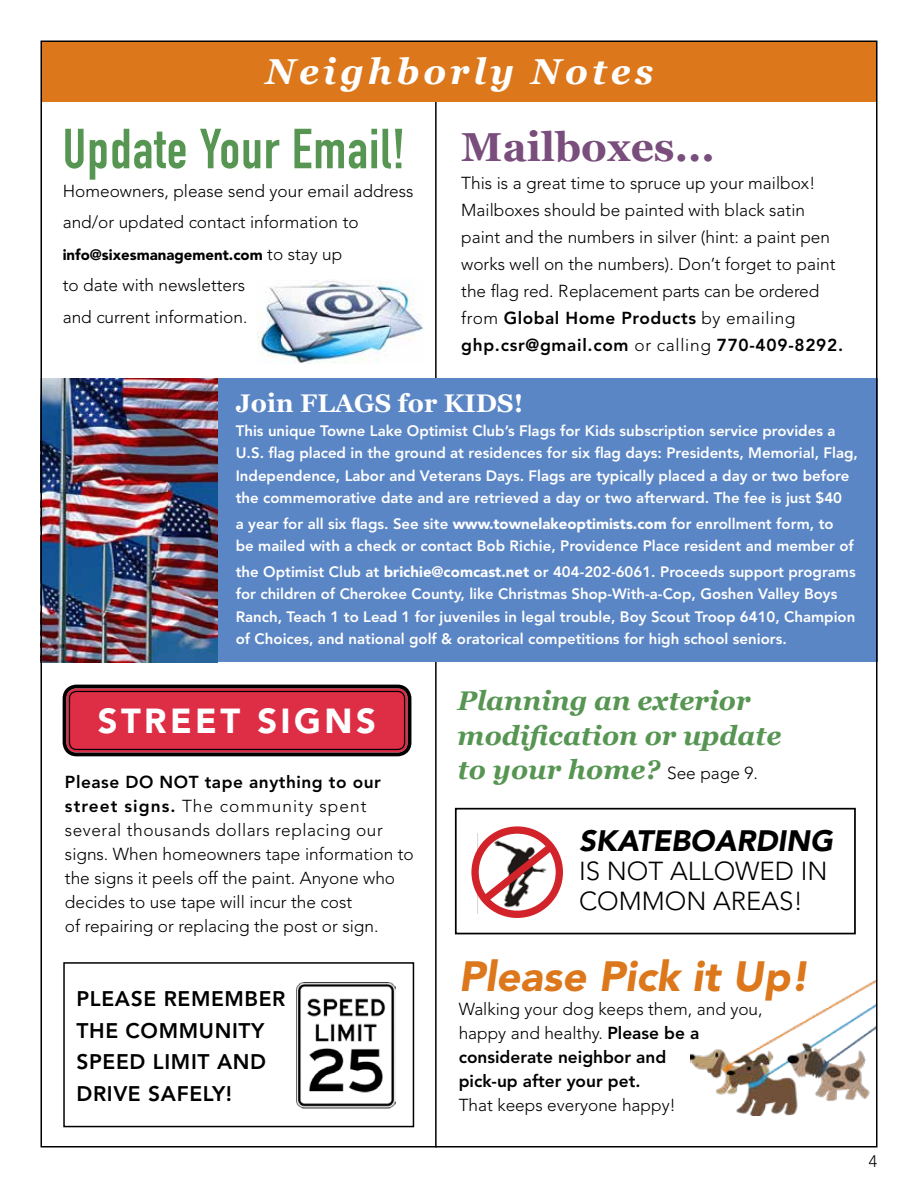
<style>
.page{position:relative;width:918px;height:1188px;background:#fff}
.page>*{position:absolute;margin:0;border:0;box-sizing:border-box;transform-origin:0 0}
.t1{font:700 55.5px "DIN Condensed";letter-spacing:.02em;color:#569652}
.t2{font:italic 900 42px "Avenir";color:#dc771c}
.t3{font:700 40.5px "Georgia";color:#794d7c}
.t4{font:italic 700 36px "Georgia";letter-spacing:.11em;color:#fff}
.t5{font:900 34.5px "Avenir";letter-spacing:.1em;color:#fff}
.t6{font:italic 900 29.25px "Avenir";color:#000}
.t7{font:italic 700 27px/34.5px "Georgia";color:#569652}
.t8{font:300 25.8px/29.2px "Avenir";color:#000}
.t9{font:700 25.5px "Georgia";color:#fff}
.t10{font:800 21px/31.5px "Avenir";letter-spacing:.03em;color:#000}
.t11{font:300 17.25px/24px "Avenir";color:#000}
.t12{font:800 17.25px/24px "Avenir";color:#000}
.t13{font:300 16.5px "Avenir";color:#000}
.t14{font:800 15px/22.5px "Avenir";color:#fff}
.t15{font:900 15px "Avenir";color:#000}
.s1{font-weight:300;font-size:17.25px}
.s2{font-size:16.5px}
.s3{font-weight:800}
.s4{font-weight:900}
.s5{font-family:"Avenir";font-weight:300;font-style:normal;font-size:17.25px;color:#000}
.s6{font-weight:300}
</style>
<div class="page">
<hr style="left:435px;top:90px;width:2px;height:1058px;background:#000">
<img style="left:691px;top:980px;width:184px;height:136px">
<div style="left:41px;top:379px;width:837px;height:283px;background:#5b86c5"></div>
<img style="left:43px;top:379px;width:174px;height:283px">
<div style="left:455px;top:808px;width:401px;height:126px;border:2px solid #000"></div>
<img style="left:488px;top:834px;width:59px;height:79px">
<div style="left:471px;top:826px;width:92px;height:92px;border:7px solid #d2232a;border-radius:50%"></div>
<svg style="left:475px;top:837px;width:86px;height:72px"></svg>
<div style="left:63px;top:962px;width:351px;height:165px;border:2px solid #000"></div>
<img style="left:296px;top:982px;width:100px;height:127px">
<img style="left:258px;top:280px;width:165px;height:84px">
<div style="left:66px;top:688px;width:342px;height:65px;background:#de2e46;border-radius:10px"></div>
<div style="left:63px;top:685px;width:348px;height:71px;border:4px solid #000;border-radius:12px"></div>
<div style="left:69px;top:691px;width:336px;height:59px;border:1px solid #000;border-radius:7px"></div>
<div style="left:41px;top:41px;width:836px;height:61px;background:#dc771c"></div>
<h3 class="t4" style="left:265px;top:45px;width:390px">Neighborly Notes</h3>
<h1 class="t1" style="left:63px;top:116px;width:344px">Update Your Email!</h1>
<p class="t11" style="left:63px;top:175px;width:352px;line-height:31.5px">Homeowners, please send your email address and/or updated contact information to</p>
<p class="t15" style="left:63px;top:245px;width:281px">info@sixesmanagement.com <span class="s1">to stay up</span></p>
<p class="t11" style="left:63px;top:269px;width:186px;line-height:31.5px">to date with newsletters and current information<span class="s2">.</span></p>
<h3 class="t3" style="left:461px;top:116px;width:255px">Mailboxes...</h3>
<p class="t11" style="left:461px;top:170px;width:383px;line-height:27px">This is a great time to spruce up your mailbox!<br>Mailboxes should be painted with black satin paint and the numbers in silver (hint: a paint pen works well on the numbers). Don’t forget to paint the flag red. Replacement parts can be ordered from <span class="s3">Global Home Products</span> by emailing <span class="s3">ghp.csr@gmail.com</span> or calling <span class="s3">770-409-8292.</span></p>
<h3 class="t9" style="left:236px;top:384px;width:289px">Join FLAGS for KIDS!</h3>
<p class="t14" style="left:236px;top:419px;width:624px">This unique Towne Lake Optimist Club’s Flags for Kids subscription service provides a U.S. flag placed in the ground at residences for six flag days: Presidents, Memorial, Flag, Independence, Labor and Veterans Days. Flags are typically placed a day or two before the commemorative date and are retrieved a day or two afterward. The fee is just $40</p>
<p class="t14" style="left:236px;top:512px;width:620px">a year for all six flags. See site <span class="s4">www.townelakeoptimists.com</span> for enrollment form, to be mailed with a check or contact Bob Richie, Providence Place resident and member of</p>
<p class="t14" style="left:236px;top:560px;width:621px">the Optimist Club at <span class="s4">brichie@comcast.net</span> or 404-202-6061. Proceeds support programs for children of Cherokee County, like Christmas Shop-With-a-Cop, Goshen Valley Boys Ranch, Teach 1 to Lead 1 for juveniles in legal trouble, Boy Scout Troop 6410, Champion of Choices, and national golf &amp; oratorical competitions for high school seniors.</p>
<h3 class="t5" style="left:98px;top:700px;width:280px">STREET SIGNS</h3>
<p class="t11" style="left:65px;top:770px;width:350px"><span class="s3">Please DO NOT tape anything to our street signs.</span> The community spent several thousands dollars replacing our signs. When homeowners tape information to the signs it peels off the paint. Anyone who decides to use tape will incur the cost<br>of repairing or replacing the post or sign.</p>
<h3 class="t10" style="left:76px;top:983px;width:211px">PLEASE REMEMBER<br>THE COMMUNITY<br>SPEED LIMIT AND<br>DRIVE SAFELY!</h3>
<h3 class="t7" style="left:458px;top:683px;width:325px">Planning an exterior modification or update to your home? <span class="s5">See page 9.</span></h3>
<h3 class="t6" style="left:579px;top:823px;width:255px">SKATEBOARDING</h3>
<h3 class="t8" style="left:579px;top:857px;width:250px">IS NOT ALLOWED IN<br>COMMON AREAS!</h3>
<h2 class="t2" style="left:459px;top:951px;width:352px">Please Pick it Up!</h2>
<p class="t12" style="left:459px;top:997px;width:305px"><span class="s6">Walking your dog keeps them, and you, happy and healthy.</span> Please be a considerate neighbor and<br>pick-up after your pet.</p>
<p class="t11" style="left:459px;top:1093px;width:219px">That keeps everyone happy!</p>
<p class="t13" style="left:869px;top:1151px;width:10px">4</p>
</div>
